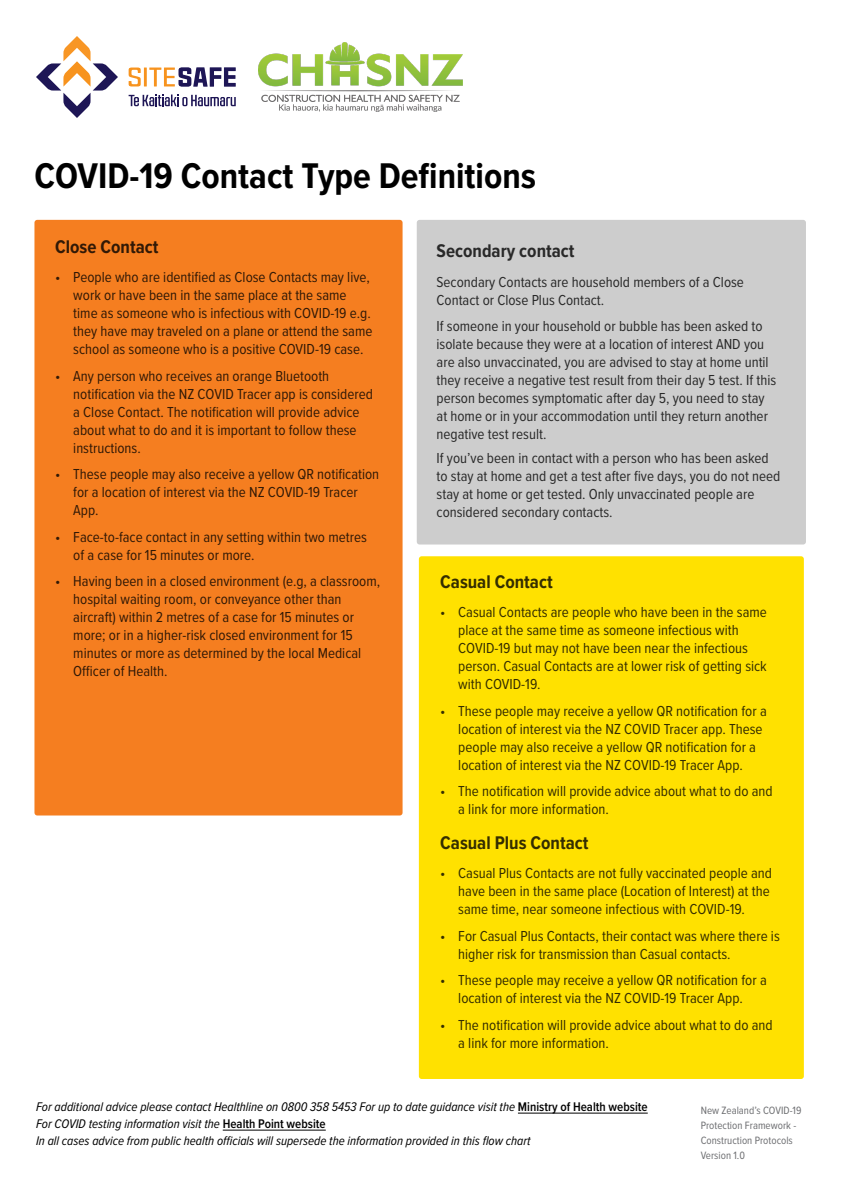
<style>
.page{position:relative;width:842px;height:1191px;background:#fff}
.page>*{position:absolute;margin:0;border:0;box-sizing:border-box;transform-origin:0 0}
.t1{font:700 37px "Proxima Nova Cond";color:#000}
.t2{font:700 19px "Proxima Nova Cond";color:#000}
.t3{font:15px/18px "Proxima Nova Cond";color:#000}
.t4{font:italic 13px/17px "Proxima Nova Cond";color:#000}
.t5{font:11px/15px "Proxima Nova Cond";color:#6d6e71}
.s1{font-weight:600;font-style:normal}
</style>
<div class="page">
<img style="left:258px;top:43px;width:204px;height:68px">
<svg style="left:129px;top:68px;width:12px;height:18px"></svg>
<hr style="left:144px;top:68px;width:3px;height:18px;background:#f7931e">
<svg style="left:149px;top:67px;width:87px;height:20px"></svg>
<svg style="left:36px;top:36px;width:82px;height:82px"></svg>
<svg style="left:129px;top:94px;width:107px;height:12px"></svg>
<div style="left:34px;top:220px;width:369px;height:595px;background:#f57e20;border-radius:3px"></div>
<div style="left:419px;top:556px;width:385px;height:523px;background:#ffe100;border-radius:3px"></div>
<div style="left:417px;top:220px;width:389px;height:324px;background:#cdcdcd;border-radius:3px"></div>
<hr style="left:518px;top:1112px;width:130px;height:1px;background:#000">
<hr style="left:223px;top:1129px;width:103px;height:1px;background:#000">
<h1 class="t1" style="left:34px;top:155px;width:503px">COVID-19 Contact Type Definitions</h1>
<p class="t2" style="left:55px;top:236px;width:105px">Close Contact</p>
<p class="t3" style="left:73px;top:267px;width:301px;text-indent:-18px">• People who are identified as Close Contacts may live, work or have been in the same place at the same time as someone who is infectious with COVID-19 e.g. they have may traveled on a plane or attend the same school as someone who is a positive COVID-19 case.</p>
<p class="t3" style="left:73px;top:366px;width:301px;text-indent:-18px">• Any person who receives an orange Bluetooth notification via the NZ COVID Tracer app is considered a Close Contact. The notification will provide advice about what to do and it is important to follow these instructions.</p>
<p class="t3" style="left:73px;top:464px;width:307px;text-indent:-18px">• These people may also receive a yellow QR notification for a location of interest via the NZ COVID-19 Tracer<br>App.</p>
<p class="t3" style="left:73px;top:527px;width:295px;text-indent:-18px">• Face-to-face contact in any setting within two metres of a case for 15 minutes or more.</p>
<p class="t3" style="left:73px;top:571px;width:308px;text-indent:-18px">• Having been in a closed environment (e.g, a classroom, hospital waiting room, or conveyance other than aircraft) within 2 metres of a case for 15 minutes or more; or in a higher-risk closed environment for 15 minutes or more as determined by the local Medical Officer of Health.</p>
<p class="t2" style="left:437px;top:240px;width:140px">Secondary contact</p>
<p class="t3" style="left:437px;top:272px;width:309px">Secondary Contacts are household members of a Close<br>Contact or Close Plus Contact.</p>
<p class="t3" style="left:437px;top:316px;width:341px">If someone in your household or bubble has been asked to isolate because they were at a location of interest AND you are also unvaccinated, you are advised to stay at home until they receive a negative test result from their day 5 test. If this person becomes symptomatic after day 5, you need to stay at home or in your accommodation until they return another negative test result.</p>
<p class="t3" style="left:437px;top:448px;width:345px">If you’ve been in contact with a person who has been asked to stay at home and get a test after five days, you do not need stay at home or get tested. Only unvaccinated people are considered secondary contacts.</p>
<p class="t2" style="left:440px;top:571px;width:114px">Casual Contact</p>
<p class="t3" style="left:458px;top:602px;width:310px;text-indent:-18px">• Casual Contacts are people who have been in the same place at the same time as someone infectious with COVID-19 but may not have been near the infectious person. Casual Contacts are at lower risk of getting sick with COVID-19.</p>
<p class="t3" style="left:458px;top:701px;width:310px;text-indent:-18px">• These people may receive a yellow QR notification for a location of interest via the NZ COVID Tracer app. These people may also receive a yellow QR notification for a location of interest via the NZ COVID-19 Tracer App.</p>
<p class="t3" style="left:458px;top:781px;width:316px;text-indent:-18px">• The notification will provide advice about what to do and a link for more information.</p>
<p class="t2" style="left:440px;top:831px;width:150px">Casual Plus Contact</p>
<p class="t3" style="left:458px;top:863px;width:315px;text-indent:-18px">• Casual Plus Contacts are not fully vaccinated people and have been in the same place (Location of Interest) at the same time, near someone infectious with COVID-19.</p>
<p class="t3" style="left:458px;top:926px;width:323px;text-indent:-18px">• For Casual Plus Contacts, their contact was where there is higher risk for transmission than Casual contacts.</p>
<p class="t3" style="left:440px;top:970px;width:328px;text-align:center">• These people may receive a yellow QR notification for a location of interest via the NZ COVID-19 Tracer App.</p>
<p class="t3" style="left:458px;top:1015px;width:316px;text-indent:-18px">• The notification will provide advice about what to do and a link for more information.</p>
<p class="t4" style="left:36px;top:1099px;width:613px">For additional advice please contact Healthline on 0800 358 5453 For up to date guidance visit the <span class="s1">Ministry of Health website<br></span>For COVID testing information visit the <span class="s1">Health Point website<br></span>In all cases advice from public health officials will supersede the information provided in this flow chart</p>
<p class="t5" style="left:701px;top:1102px;width:102px">New Zealand’s COVID-19<br>Protection Framework -<br>Construction Protocols<br>Version 1.0</p>
</div>
